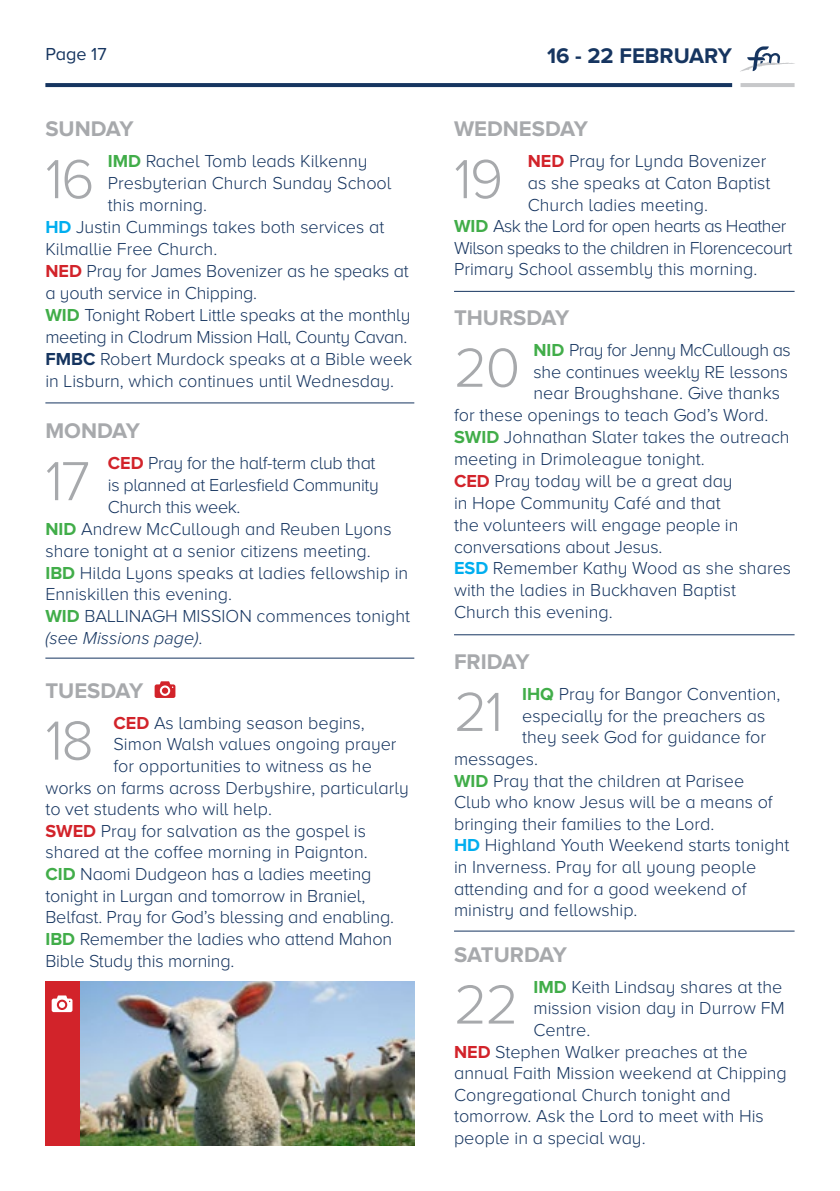
<style>
.page{position:relative;width:840px;height:1191px;background:#fff}
.page>*{position:absolute;margin:0;border:0;box-sizing:border-box;transform-origin:0 0}
.t1{font:300 57px "Proxima Nova A";letter-spacing:-.03em;color:#a7a9ac}
.t2{font:700 22px "Proxima Nova A";color:#a7a9ac}
.t3{font:700 22px "Proxima Nova A";color:#163560}
.t4{font:300 18px "Proxima Nova A";color:#163560}
.t5{font:300 18px "Proxima Nova A";letter-spacing:-.02em;color:#163560}
.t6{font:300 18px "Proxima Nova A";letter-spacing:-.03em;color:#163560}
.t7{font:italic 300 18px "Proxima Nova A";color:#163560}
.t8{font:18px "Proxima Nova A";color:#163560}
.s1{font-weight:700;color:#41ad49}
.s2{font-weight:700;color:#00aeef}
.s3{font-weight:700;color:#d2232a}
.s4{font-weight:700}
.s5{font-style:normal}
</style>
<div class="page">
<svg style="left:45px;top:83px;width:686px;height:4px;background:#193862"></svg>
<hr style="left:740px;top:83px;width:54px;height:4px;background:#c7c8ca">
<svg style="left:740px;top:46px;width:55px;height:26px"></svg>
<svg style="left:154px;top:681px;width:21px;height:17px"></svg>
<hr style="left:454px;top:634px;width:340px;height:1px;background:#163560">
<hr style="left:454px;top:930px;width:340px;height:1px;background:#163560">
<hr style="left:45px;top:658px;width:369px;height:1px;background:#163560">
<hr style="left:45px;top:402px;width:369px;height:1px;background:#163560">
<img style="left:79px;top:981px;width:335px;height:164px">
<div style="left:45px;top:981px;width:34px;height:164px;background:#d2232a"></div>
<svg style="left:52px;top:995px;width:20px;height:17px"></svg>
<hr style="left:454px;top:291px;width:340px;height:1px;background:#163560">
<p class="t8" style="left:45px;top:44px;width:63px">Page 17</p>
<p class="t3" style="left:546px;top:43px;width:186px">16 - 22 FEBRUARY</p>
<p class="t2" style="left:45px;top:117px;width:90px">SUNDAY</p>
<p class="t4" style="left:108px;top:151px;width:261px"><span class="s1">IMD</span> Rachel Tomb leads Kilkenny</p>
<p class="t4" style="left:108px;top:173px;width:285px">Presbyterian Church Sunday School</p>
<p class="t4" style="left:108px;top:195px;width:101px">this morning.</p>
<p class="t4" style="left:45px;top:217px;width:340px"><span class="s2">HD</span> Justin Cummings takes both services at</p>
<p class="t4" style="left:45px;top:239px;width:173px">Kilmallie Free Church.</p>
<p class="t4" style="left:45px;top:261px;width:365px"><span class="s3">NED</span> Pray for James Bovenizer as he speaks at</p>
<p class="t4" style="left:45px;top:283px;width:213px">a youth service in Chipping.</p>
<p class="t4" style="left:45px;top:305px;width:366px"><span class="s1">WID</span> Tonight Robert Little speaks at the monthly</p>
<p class="t5" style="left:45px;top:327px;width:363px">meeting in Clodrum Mission Hall, County Cavan.</p>
<p class="t4" style="left:45px;top:349px;width:368px"><span class="s4">FMBC</span> Robert Murdock speaks at a Bible week</p>
<p class="t4" style="left:45px;top:371px;width:350px">in Lisburn, which continues until Wednesday.</p>
<p class="t2" style="left:45px;top:418px;width:96px">MONDAY</p>
<p class="t5" style="left:108px;top:453px;width:269px"><span class="s3">CED</span> Pray for the half-term club that</p>
<p class="t5" style="left:108px;top:475px;width:272px">is planned at Earlesfield Community</p>
<p class="t5" style="left:108px;top:496px;width:134px">Church this week.</p>
<p class="t4" style="left:45px;top:518px;width:347px"><span class="s1">NID</span> Andrew McCullough and Reuben Lyons</p>
<p class="t4" style="left:45px;top:540px;width:326px">share tonight at a senior citizens meeting.</p>
<p class="t4" style="left:45px;top:562px;width:364px"><span class="s1">IBD</span> Hilda Lyons speaks at ladies fellowship in</p>
<p class="t4" style="left:45px;top:584px;width:188px">Enniskillen this evening.</p>
<p class="t4" style="left:45px;top:606px;width:366px"><span class="s1">WID</span> BALLINAGH MISSION commences tonight</p>
<p class="t7" style="left:45px;top:628px;width:158px">(see Missions page)<span class="s5">.</span></p>
<p class="t2" style="left:45px;top:678px;width:99px">TUESDAY</p>
<p class="t4" style="left:113px;top:713px;width:253px"><span class="s3">CED</span> As lambing season begins,</p>
<p class="t4" style="left:113px;top:734px;width:284px">Simon Walsh values ongoing prayer</p>
<p class="t4" style="left:113px;top:756px;width:260px">for opportunities to witness as he</p>
<p class="t4" style="left:45px;top:777px;width:365px">works on farms across Derbyshire, particularly</p>
<p class="t4" style="left:45px;top:799px;width:228px">to vet students who will help.</p>
<p class="t4" style="left:45px;top:821px;width:322px"><span class="s3">SWED</span> Pray for salvation as the gospel is</p>
<p class="t4" style="left:45px;top:842px;width:324px">shared at the coffee morning in Paignton.</p>
<p class="t4" style="left:45px;top:864px;width:327px"><span class="s1">CID</span> Naomi Dudgeon has a ladies meeting</p>
<p class="t4" style="left:45px;top:885px;width:321px">tonight in Lurgan and tomorrow in Braniel,</p>
<p class="t4" style="left:45px;top:907px;width:350px">Belfast. Pray for God’s blessing and enabling.</p>
<p class="t4" style="left:45px;top:929px;width:348px"><span class="s1">IBD</span> Remember the ladies who attend Mahon</p>
<p class="t4" style="left:45px;top:950px;width:190px">Bible Study this morning.</p>
<h1 class="t1" style="left:45px;top:148px;width:51px">16</h1>
<h1 class="t1" style="left:45px;top:450px;width:46px">17</h1>
<h1 class="t1" style="left:45px;top:709px;width:50px">18</h1>
<p class="t2" style="left:454px;top:117px;width:135px">WEDNESDAY</p>
<p class="t4" style="left:527px;top:151px;width:240px"><span class="s3">NED</span> Pray for Lynda Bovenizer</p>
<p class="t4" style="left:527px;top:173px;width:244px">as she speaks at Caton Baptist</p>
<p class="t4" style="left:527px;top:195px;width:181px">Church ladies meeting.</p>
<p class="t6" style="left:454px;top:216px;width:334px"><span class="s1">WID</span> Ask the Lord for open hearts as Heather</p>
<p class="t6" style="left:454px;top:238px;width:339px">Wilson speaks to the children in Florencecourt</p>
<p class="t4" style="left:454px;top:259px;width:304px">Primary School assembly this morning.</p>
<h1 class="t1" style="left:454px;top:148px;width:51px">19</h1>
<p class="t2" style="left:454px;top:305px;width:117px">THURSDAY</p>
<p class="t6" style="left:533px;top:340px;width:258px"><span class="s1">NID</span> Pray for Jenny McCullough as</p>
<p class="t4" style="left:533px;top:361px;width:256px">she continues weekly RE lessons</p>
<p class="t4" style="left:533px;top:383px;width:248px">near Broughshane. Give thanks</p>
<p class="t4" style="left:454px;top:405px;width:315px">for these openings to teach God’s Word.</p>
<p class="t4" style="left:454px;top:427px;width:337px"><span class="s1">SWID</span> Johnathan Slater takes the outreach</p>
<p class="t4" style="left:454px;top:449px;width:252px">meeting in Drimoleague tonight.</p>
<p class="t4" style="left:454px;top:471px;width:280px"><span class="s3">CED</span> Pray today will be a great day</p>
<p class="t4" style="left:454px;top:493px;width:268px">in Hope Community Café and that</p>
<p class="t4" style="left:454px;top:515px;width:286px">the volunteers will engage people in</p>
<p class="t4" style="left:454px;top:537px;width:210px">conversations about Jesus.</p>
<p class="t4" style="left:454px;top:558px;width:338px"><span class="s2">ESD</span> Remember Kathy Wood as she shares</p>
<p class="t4" style="left:454px;top:580px;width:283px">with the ladies in Buckhaven Baptist</p>
<p class="t4" style="left:454px;top:601px;width:160px">Church this evening.</p>
<p class="t2" style="left:454px;top:649px;width:77px">FRIDAY</p>
<p class="t4" style="left:522px;top:684px;width:259px"><span class="s1">IHQ</span> Pray for Bangor Convention,</p>
<p class="t4" style="left:522px;top:706px;width:244px">especially for the preachers as</p>
<p class="t4" style="left:522px;top:727px;width:245px">they seek God for guidance for</p>
<p class="t4" style="left:454px;top:749px;width:85px">messages.</p>
<p class="t4" style="left:454px;top:770px;width:291px"><span class="s1">WID</span> Pray that the children at Parisee</p>
<p class="t4" style="left:454px;top:792px;width:320px">Club who know Jesus will be a means of</p>
<p class="t4" style="left:454px;top:814px;width:261px">bringing their families to the Lord.</p>
<p class="t4" style="left:454px;top:835px;width:336px"><span class="s2">HD</span> Highland Youth Weekend starts tonight</p>
<p class="t4" style="left:454px;top:857px;width:303px">in Inverness. Pray for all young people</p>
<p class="t4" style="left:454px;top:878px;width:294px">attending and for a good weekend of</p>
<p class="t4" style="left:454px;top:900px;width:185px">ministry and fellowship.</p>
<p class="t2" style="left:454px;top:942px;width:114px">SATURDAY</p>
<p class="t4" style="left:533px;top:976px;width:250px"><span class="s1">IMD</span> Keith Lindsay shares at the</p>
<p class="t4" style="left:533px;top:998px;width:252px">mission vision day in Durrow FM</p>
<p class="t4" style="left:533px;top:1020px;width:58px">Centre.</p>
<p class="t4" style="left:454px;top:1041px;width:295px"><span class="s3">NED</span> Stephen Walker preaches at the</p>
<p class="t4" style="left:454px;top:1063px;width:334px">annual Faith Mission weekend at Chipping</p>
<p class="t4" style="left:454px;top:1084px;width:278px">Congregational Church tonight and</p>
<p class="t4" style="left:454px;top:1106px;width:311px">tomorrow. Ask the Lord to meet with His</p>
<p class="t4" style="left:454px;top:1128px;width:193px">people in a special way.</p>
<h1 class="t1" style="left:454px;top:336px;width:68px">20</h1>
<h1 class="t1" style="left:454px;top:680px;width:51px">21</h1>
<h1 class="t1" style="left:454px;top:973px;width:66px">22</h1>
</div>
